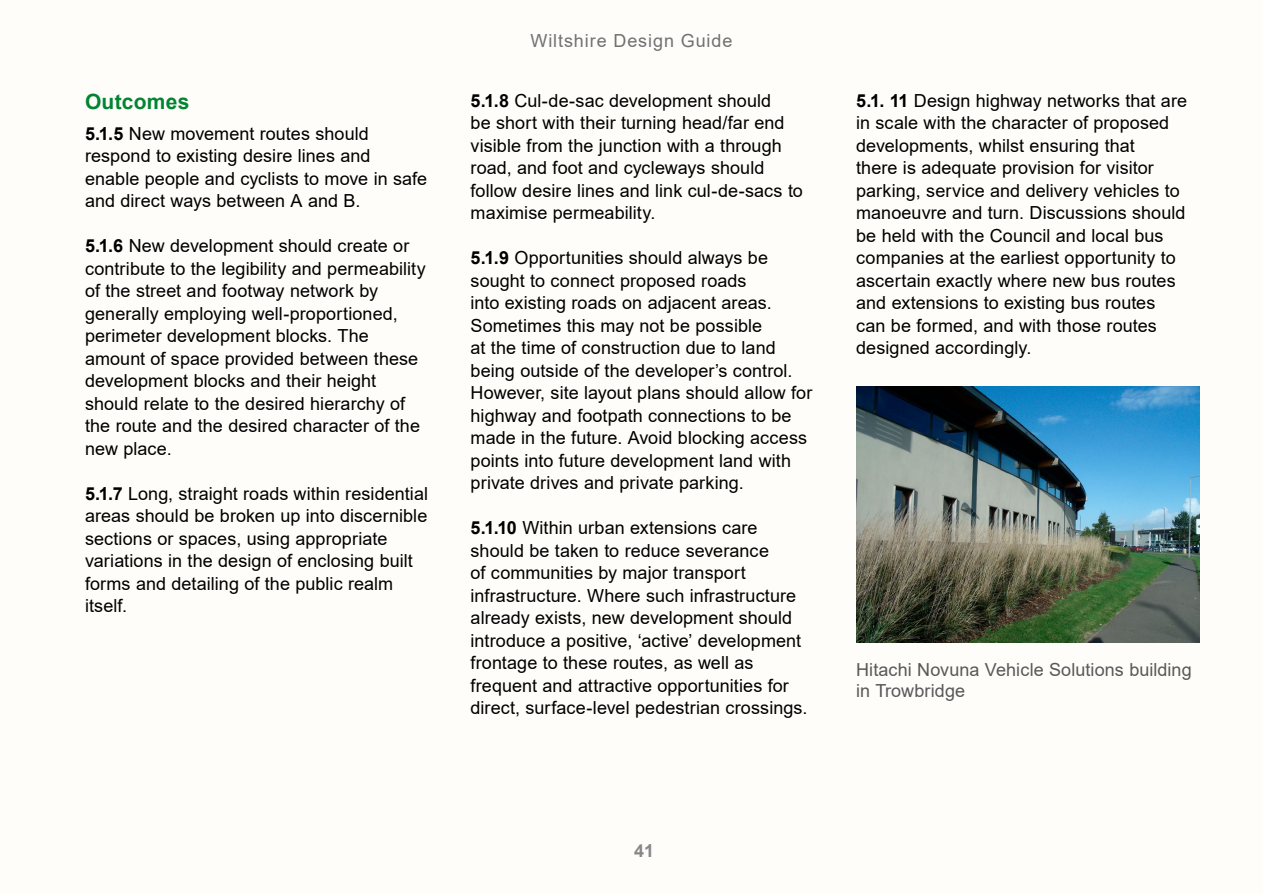
<style>
.page{position:relative;width:1263px;height:893px;background:#fffdf9}
.page>*{position:absolute;margin:0;border:0;box-sizing:border-box;transform-origin:0 0}
.H3_subheading{font:700 21px "Arial";letter-spacing:.015em;color:#008532}
.body_copy{font:18px/22.5px "Arial";letter-spacing:.005em;color:#000}
.t1{font:18px/20.2px "Arial";letter-spacing:.005em;color:#58585a}
.t2{font:18px "Arial";letter-spacing:.05em;color:#707172}
.t3{font:700 18px "Arial";color:#87888a}
.s1{font-weight:700}
</style>
<div class="page">
<img style="left:856px;top:387px;width:343px;height:255px">
<h3 class="H3_subheading" style="left:85px;top:87px;width:106px">Outcomes</h3>
<p class="body_copy" style="left:85px;top:122px;width:344px"><span class="s1">5.1.5</span> New movement routes should respond to existing desire lines and enable people and cyclists to move in safe and direct ways between A and B.</p>
<p class="body_copy" style="left:85px;top:235px;width:342px"><span class="s1">5.1.6</span> New development should create or contribute to the legibility and permeability of the street and footway network by generally employing well-proportioned, perimeter development blocks. The amount of space provided between these development blocks and their height should relate to the desired hierarchy of the route and the desired character of the new place.</p>
<p class="body_copy" style="left:85px;top:482px;width:344px"><span class="s1">5.1.7</span> Long, straight roads within residential areas should be broken up into discernible sections or spaces, using appropriate variations in the design of enclosing built forms and detailing of the public realm itself.</p>
<p class="t2" style="left:530px;top:28px;width:203px">Wiltshire Design Guide</p>
<p class="body_copy" style="left:471px;top:89px;width:334px"><span class="s1">5.1.8</span> Cul-de-sac development should<br>be short with their turning head/far end visible from the junction with a through road, and foot and cycleways should follow desire lines and link cul-de-sacs to maximise permeability.</p>
<p class="body_copy" style="left:471px;top:246px;width:343px"><span class="s1">5.1.9</span> Opportunities should always be sought to connect proposed roads<br>into existing roads on adjacent areas.<br>Sometimes this may not be possible<br>at the time of construction due to land being outside of the developer’s control.<br>However, site layout plans should allow for highway and footpath connections to be made in the future. Avoid blocking access points into future development land with private drives and private parking.</p>
<p class="body_copy" style="left:471px;top:516px;width:338px"><span class="s1">5.1.10</span> Within urban extensions care should be taken to reduce severance<br>of communities by major transport infrastructure. Where such infrastructure already exists, new development should introduce a positive, ‘active’ development frontage to these routes, as well as frequent and attractive opportunities for direct, surface-level pedestrian crossings.</p>
<p class="body_copy" style="left:856px;top:89px;width:332px"><span class="s1">5.1. 11</span> Design highway networks that are in scale with the character of proposed developments, whilst ensuring that<br>there is adequate provision for visitor parking, service and delivery vehicles to manoeuvre and turn. Discussions should be held with the Council and local bus companies at the earliest opportunity to ascertain exactly where new bus routes and extensions to existing bus routes can be formed, and with those routes designed accordingly.</p>
<p class="t1" style="left:856px;top:660px;width:337px">Hitachi Novuna Vehicle Solutions building in Trowbridge</p>
<p class="t3" style="left:634px;top:838px;width:22px">41</p>
</div>
